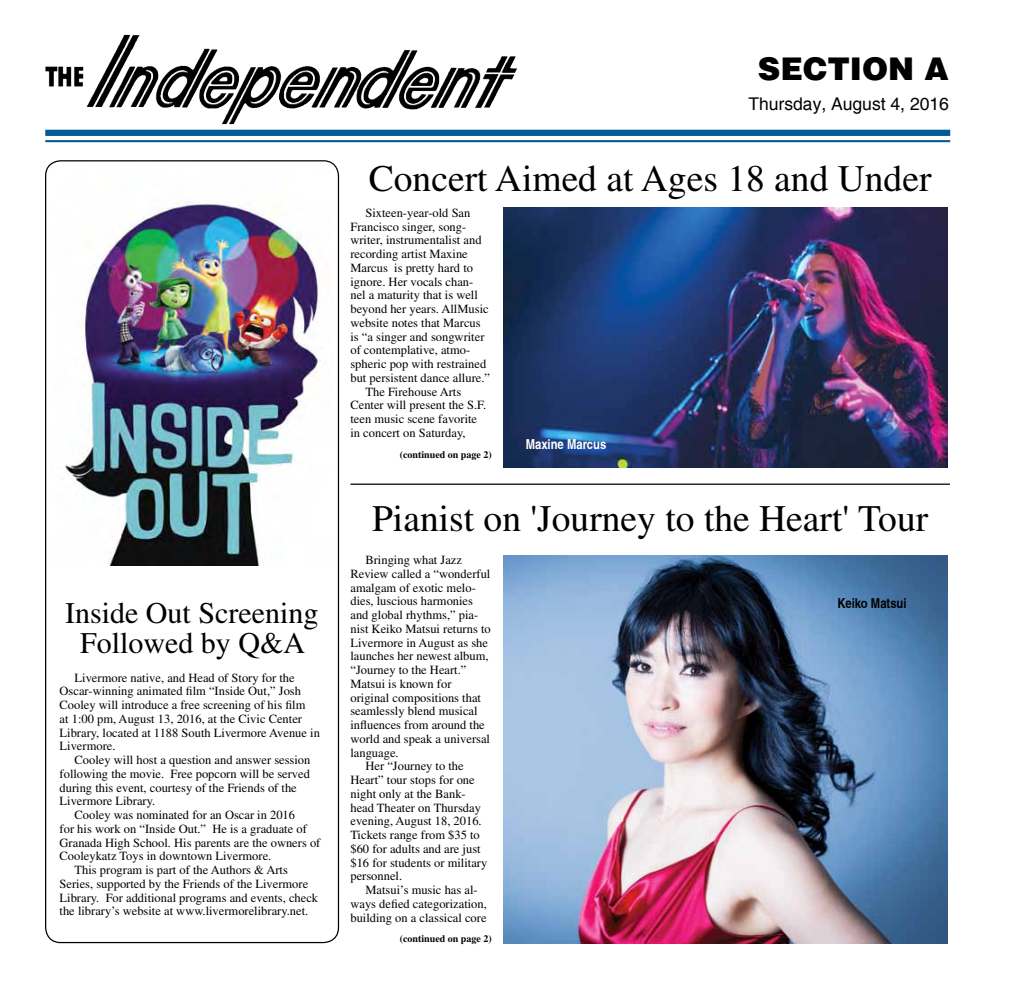
<style>
.page{position:relative;width:1013px;height:990px;background:#fff}
.page>*{position:absolute;margin:0;border:0;box-sizing:border-box;transform-origin:0 0}
.t1{font:37.5px "Dutch";color:#000}
.t2{font:900 31.25px "Helvetica";color:#000}
.t3{font:30px/30px "Dutch";color:#000;text-align:center}
.t4{font:17.5px "Helvetica";color:#000}
.t5{font:700 condensed 13.75px "Helvetica";color:#fff}
.t6{font:700 condensed 13.75px "Helvetica";color:#000}
.t7{font:12.5px/13.8px "Dutch";color:#000}
.t8{font:700 10px "Dutch";color:#000}
</style>
<div class="page">
<svg style="left:45px;top:34px;width:472px;height:91px"></svg>
<img style="left:87px;top:35px;width:37px;height:72px">
<div style="left:45px;top:130px;width:905px;height:6px;background:#005c96"></div>
<hr style="left:45px;top:140px;width:905px;height:2px;background:#005c96">
<img style="left:503px;top:207px;width:444px;height:260px">
<img style="left:503px;top:556px;width:444px;height:387px">
<img style="left:65px;top:201px;width:257px;height:364px">
<hr style="left:350px;top:484px;width:600px;height:1px;background:#000">
<h3 class="t3" style="left:65px;top:598px;width:255px">Inside Out Screening<br>Followed by Q&amp;A</h3>
<p class="t7" style="left:60px;top:670px;width:262px;text-indent:15px">Livermore native, and Head of Story for the Oscar-winning animated film “Inside Out,” Josh Cooley will introduce a free screening of his film<br>at 1:00 pm, August 13, 2016, at the Civic Center Library, located at 1188 South Livermore Avenue in Livermore.</p>
<p class="t7" style="left:60px;top:753px;width:252px;text-indent:15px">Cooley will host a question and answer session following the movie. Free popcorn will be served during this event, courtesy of the Friends of the Livermore Library.</p>
<p class="t7" style="left:75px;top:808px;width:222px">Cooley was nominated for an Oscar in 2016</p>
<p class="t7" style="left:60px;top:822px;width:249px">for his work on “Inside Out.” He is a graduate of</p>
<p class="t7" style="left:60px;top:835px;width:262px">Granada High School. His parents are the owners of</p>
<p class="t7" style="left:60px;top:849px;width:213px">Cooleykatz Toys in downtown Livermore.</p>
<p class="t7" style="left:75px;top:863px;width:215px">This program is part of the Authors &amp; Arts</p>
<p class="t7" style="left:60px;top:877px;width:250px">Series, supported by the Friends of the Livermore</p>
<p class="t7" style="left:60px;top:890px;width:260px">Library. For additional programs and events, check</p>
<p class="t7" style="left:60px;top:904px;width:250px">the library’s website at www.livermorelibrary.net.</p>
<h2 class="t2" style="left:758px;top:49px;width:192px">SECTION A</h2>
<h3 class="t4" style="left:748px;top:94px;width:202px">Thursday, August 4, 2016</h3>
<h1 class="t1" style="left:369px;top:158px;width:564px">Concert Aimed at Ages 18 and Under</h1>
<p class="t7" style="left:365px;top:206px;width:106px">Sixteen-year-old San</p>
<p class="t7" style="left:350px;top:219px;width:117px">Francisco singer, song-</p>
<p class="t7" style="left:350px;top:233px;width:133px">writer, instrumentalist and</p>
<p class="t7" style="left:350px;top:247px;width:119px">recording artist Maxine</p>
<p class="t7" style="left:350px;top:261px;width:124px">Marcus is pretty hard to</p>
<p class="t7" style="left:350px;top:274px;width:124px">ignore. Her vocals chan-</p>
<p class="t7" style="left:350px;top:288px;width:129px">nel a maturity that is well</p>
<p class="t7" style="left:350px;top:302px;width:140px">beyond her years. AllMusic</p>
<p class="t7" style="left:350px;top:316px;width:132px">website notes that Marcus</p>
<p class="t7" style="left:350px;top:329px;width:135px">is “a singer and songwriter</p>
<p class="t7" style="left:350px;top:343px;width:121px">of contemplative, atmo-</p>
<p class="t7" style="left:350px;top:357px;width:137px">spheric pop with restrained</p>
<p class="t7" style="left:350px;top:371px;width:141px">but persistent dance allure.”</p>
<p class="t7" style="left:365px;top:384px;width:97px">The Firehouse Arts</p>
<p class="t7" style="left:350px;top:398px;width:137px">Center will present the S.F.</p>
<p class="t7" style="left:350px;top:412px;width:128px">teen music scene favorite</p>
<p class="t7" style="left:350px;top:426px;width:117px">in concert on Saturday,</p>
<p class="t8" style="left:400px;top:448px;width:93px">(continued on page 2)</p>
<p class="t5" style="left:525px;top:436px;width:82px">Maxine Marcus</p>
<h1 class="t1" style="left:372px;top:498px;width:557px">Pianist on 'Journey to the Heart' Tour</h1>
<p class="t7" style="left:365px;top:553px;width:98px">Bringing what Jazz</p>
<p class="t7" style="left:350px;top:567px;width:141px">Review called a “wonderful</p>
<p class="t7" style="left:350px;top:581px;width:127px">amalgam of exotic melo-</p>
<p class="t7" style="left:350px;top:594px;width:124px">dies, luscious harmonies</p>
<p class="t7" style="left:350px;top:608px;width:129px">and global rhythms,” pia-</p>
<p class="t7" style="left:350px;top:622px;width:142px">nist Keiko Matsui returns to</p>
<p class="t7" style="left:350px;top:636px;width:139px">Livermore in August as she</p>
<p class="t7" style="left:350px;top:649px;width:140px">launches her newest album,</p>
<p class="t7" style="left:350px;top:663px;width:117px">“Journey to the Heart.”</p>
<p class="t7" style="left:350px;top:677px;width:103px">Matsui is known for</p>
<p class="t7" style="left:350px;top:691px;width:132px">original compositions that</p>
<p class="t7" style="left:350px;top:704px;width:129px">seamlessly blend musical</p>
<p class="t7" style="left:350px;top:718px;width:136px">influences from around the</p>
<p class="t7" style="left:350px;top:732px;width:141px">world and speak a universal</p>
<p class="t7" style="left:350px;top:746px;width:50px">language.</p>
<p class="t7" style="left:365px;top:759px;width:100px">Her “Journey to the</p>
<p class="t7" style="left:350px;top:773px;width:126px">Heart” tour stops for one</p>
<p class="t7" style="left:350px;top:787px;width:117px">night only at the Bank-</p>
<p class="t7" style="left:350px;top:801px;width:132px">head Theater on Thursday</p>
<p class="t7" style="left:350px;top:814px;width:133px">evening, August 18, 2016.</p>
<p class="t7" style="left:350px;top:828px;width:131px">Tickets range from $35 to</p>
<p class="t7" style="left:350px;top:842px;width:132px">$60 for adults and are just</p>
<p class="t7" style="left:350px;top:856px;width:138px">$16 for students or military</p>
<p class="t7" style="left:350px;top:869px;width:53px">personnel.</p>
<p class="t7" style="left:365px;top:883px;width:114px">Matsui’s music has al-</p>
<p class="t7" style="left:350px;top:897px;width:138px">ways defied categorization,</p>
<p class="t7" style="left:350px;top:911px;width:138px">building on a classical core</p>
<p class="t8" style="left:400px;top:933px;width:93px">(continued on page 2)</p>
<p class="t6" style="left:837px;top:595px;width:71px">Keiko Matsui</p>
</div>
